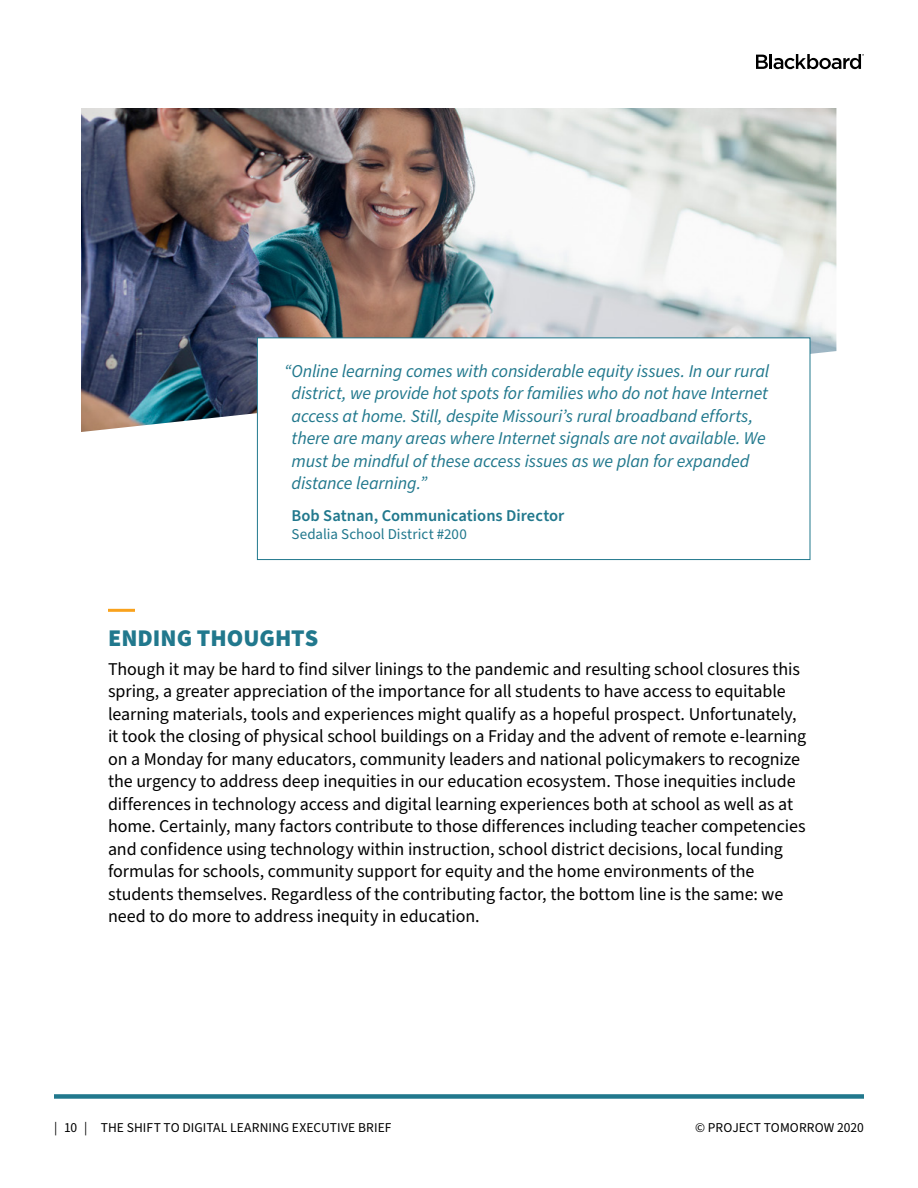
<style>
.page{position:relative;width:918px;height:1188px;background:#fff}
.page>*{position:absolute;margin:0;border:0;box-sizing:border-box;transform-origin:0 0}
.t1{font:900 24px "Source Sans Pro";color:#21788d}
.t2{font:18px/22.5px "Source Sans Pro";letter-spacing:-.005em;color:#000}
.p_quote{font:italic 18px/22.5px "Source Sans Pro";letter-spacing:-.01em;color:#21788d}
.p_quoteName{font:600 16.5px "Source Sans Pro";color:#21788d}
.p_quoteTitle{font:15px "Source Sans Pro";letter-spacing:.005em;color:#21788d}
.t3{font:13.5px "Source Sans Pro";letter-spacing:.005em;color:#000}
</style>
<div class="page">
<div style="left:54px;top:1094px;width:810px;height:5px;background:#21788d"></div>
<svg style="left:756px;top:54px;width:108px;height:15px"></svg>
<hr style="left:108px;top:609px;width:27px;height:3px;background:#f9a21d">
<img style="left:81px;top:108px;width:755px;height:324px">
<div style="left:257px;top:338px;width:553px;height:222px;background:#fff"></div>
<div style="left:257px;top:338px;width:553px;height:222px;border:1px solid #21788d"></div>
<p class="p_quote" style="left:292px;top:360px;width:479px;text-indent:-7px">“Online learning comes with considerable equity issues. In our rural district, we provide hot spots for families who do not have Internet access at home. Still, despite Missouri’s rural broadband efforts, there are many areas where Internet signals are not available. We must be mindful of these access issues as we plan for expanded distance learning.”</p>
<p class="p_quoteName" style="left:292px;top:504px;width:274px">Bob Satnan, Communications Director</p>
<p class="p_quoteTitle" style="left:292px;top:524px;width:177px">Sedalia School District #200</p>
<h2 class="t1" style="left:108px;top:621px;width:212px">ENDING THOUGHTS</h2>
<p class="t2" style="left:108px;top:658px;width:700px">Though it may be hard to find silver linings to the pandemic and resulting school closures this spring, a greater appreciation of the importance for all students to have access to equitable learning materials, tools and experiences might qualify as a hopeful prospect. Unfortunately, it took the closing of physical school buildings on a Friday and the advent of remote e-learning on a Monday for many educators, community leaders and national policymakers to recognize the urgency to address deep inequities in our education ecosystem. Those inequities include differences in technology access and digital learning experiences both at school as well as at home. Certainly, many factors contribute to those differences including teacher competencies and confidence using technology within instruction, school district decisions, local funding formulas for schools, community support for equity and the home environments of the students themselves. Regardless of the contributing factor, the bottom line is the same: we need to do more to address inequity in education.</p>
<p class="t3" style="left:54px;top:1119px;width:339px">| 10 | THE SHIFT TO DIGITAL LEARNING EXECUTIVE BRIEF</p>
<p class="t3" style="left:695px;top:1119px;width:170px">© PROJECT TOMORROW 2020</p>
</div>
